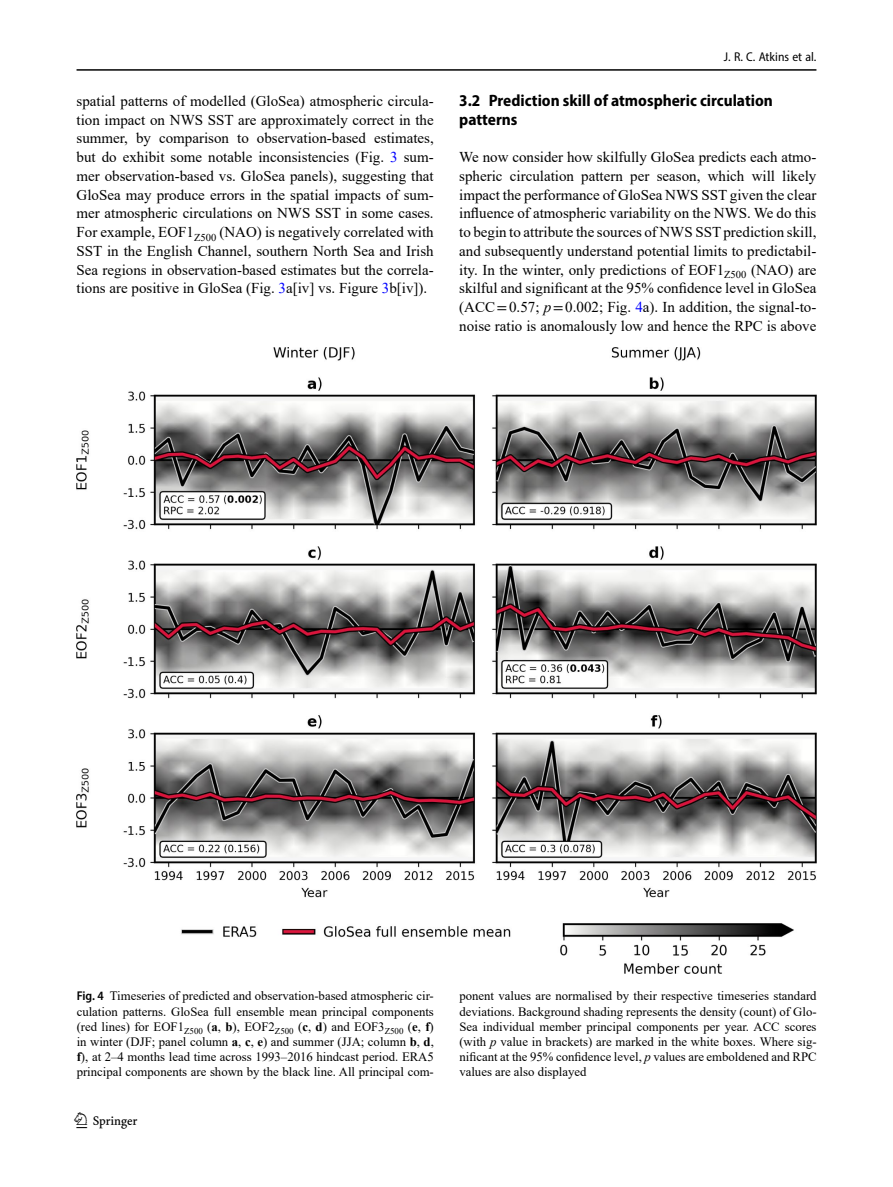
<style>
.page{position:relative;width:893px;height:1187px;background:#fff}
.page>*{position:absolute;margin:0;border:0;box-sizing:border-box;transform-origin:0 0}
.t1{font:22.5px "Springnew";color:#000}
.Head_2{font:700 semi-condensed 16.5px/18.8px "Myriad Pro";color:#000}
.Body_Text_Indent{font:15px/18.8px "Times New Roman";color:#000;text-align:justify}
.Body_Text{font:15px/18.8px "Times New Roman";color:#000;text-align:justify}
.Figure_Caption{font:12.75px/15px "Times New Roman";color:#000;text-align:justify}
.t2{font:semi-condensed 12.75px "Myriad Pro";color:#000}
.s1{color:#00f}
.s2{font-family:"STIX"}
.s3{font-style:italic}
.s4{font-family:"Myriad Pro";font-weight:600;font-stretch:semi-condensed}
.s5{font-weight:700}
</style>
<div class="page">
<hr style="left:77px;top:69px;width:739px;height:2px;background:#000">
<img style="left:77px;top:347px;width:740px;height:626px">
<p class="Body_Text_Indent" style="left:77px;top:91px;width:359px">spatial patterns of modelled (GloSea) atmospheric circula&shy;tion impact on NWS SST are approximately correct in the summer, by comparison to observation-based estimates, but do exhibit some notable inconsistencies (Fig. <span class="s1">3</span> sum&shy;mer observation-based vs. GloSea panels), suggesting that GloSea may produce errors in the spatial impacts of sum&shy;mer atmospheric circulations on NWS SST in some cases.<br>For example, EOF1<sub>Z500</sub> (NAO) is negatively correlated with SST in the English Channel, southern North Sea and Irish Sea regions in observation-based estimates but the correla&shy;tions are positive in GloSea (Fig. <span class="s1">3</span>a[iv] vs. Figure <span class="s1">3</span>b[iv]).</p>
<p class="t2" style="left:724px;top:49px;width:94px">J. R. C. Atkins et al.</p>
<p class="Head_2" style="left:459px;top:90px;width:315px">3.2 Prediction skill of atmospheric circulation patterns</p>
<p class="Body_Text" style="left:459px;top:147px;width:359px">We now consider how skilfully GloSea predicts each atmo&shy;spheric circulation pattern per season, which will likely impact the performance of GloSea NWS SST given the clear influence of atmospheric variability on the NWS. We do this to begin to attribute the sources of NWS SST prediction skill, and subsequently understand potential limits to predictabil&shy;ity. In the winter, only predictions of EOF1<sub>Z500</sub> (NAO) are skilful and significant at the 95% confidence level in GloSea (ACC<span class="s2">=</span>0.57; <span class="s3">p</span><span class="s2">=</span>0.002; Fig. <span class="s1">4</span>a). In addition, the signal-to&shy;noise ratio is anomalously low and hence the RPC is above</p>
<p class="Figure_Caption" style="left:77px;top:988px;width:359px"><span class="s4">Fig. 4</span> Timeseries of predicted and observation-based atmospheric cir&shy;culation patterns. GloSea full ensemble mean principal components (red lines) for EOF1<sub>Z500</sub> (<span class="s5">a</span>, <span class="s5">b</span>), EOF2<sub>Z500</sub> (<span class="s5">c</span>, <span class="s5">d</span>) and EOF3<sub>Z500</sub> (<span class="s5">e</span>, <span class="s5">f</span>) in winter (DJF; panel column <span class="s5">a</span>, <span class="s5">c</span>, <span class="s5">e</span>) and summer (JJA; column <span class="s5">b</span>, <span class="s5">d</span>, <span class="s5">f</span>), at 2–4 months lead time across 1993–2016 hindcast period. ERA5 principal components are shown by the black line. All principal com-</p>
<p class="Figure_Caption" style="left:459px;top:988px;width:359px">ponent values are normalised by their respective timeseries standard deviations. Background shading represents the density (count) of Glo-Sea individual member principal components per year. ACC scores (with <span class="s3">p</span> value in brackets) are marked in the white boxes. Where sig&shy;nificant at the 95% confidence level, <span class="s3">p</span> values are emboldened and RPC values are also displayed</p>
<h1 class="t1" style="left:77px;top:1107px;width:63px">1 3</h1>
</div>
